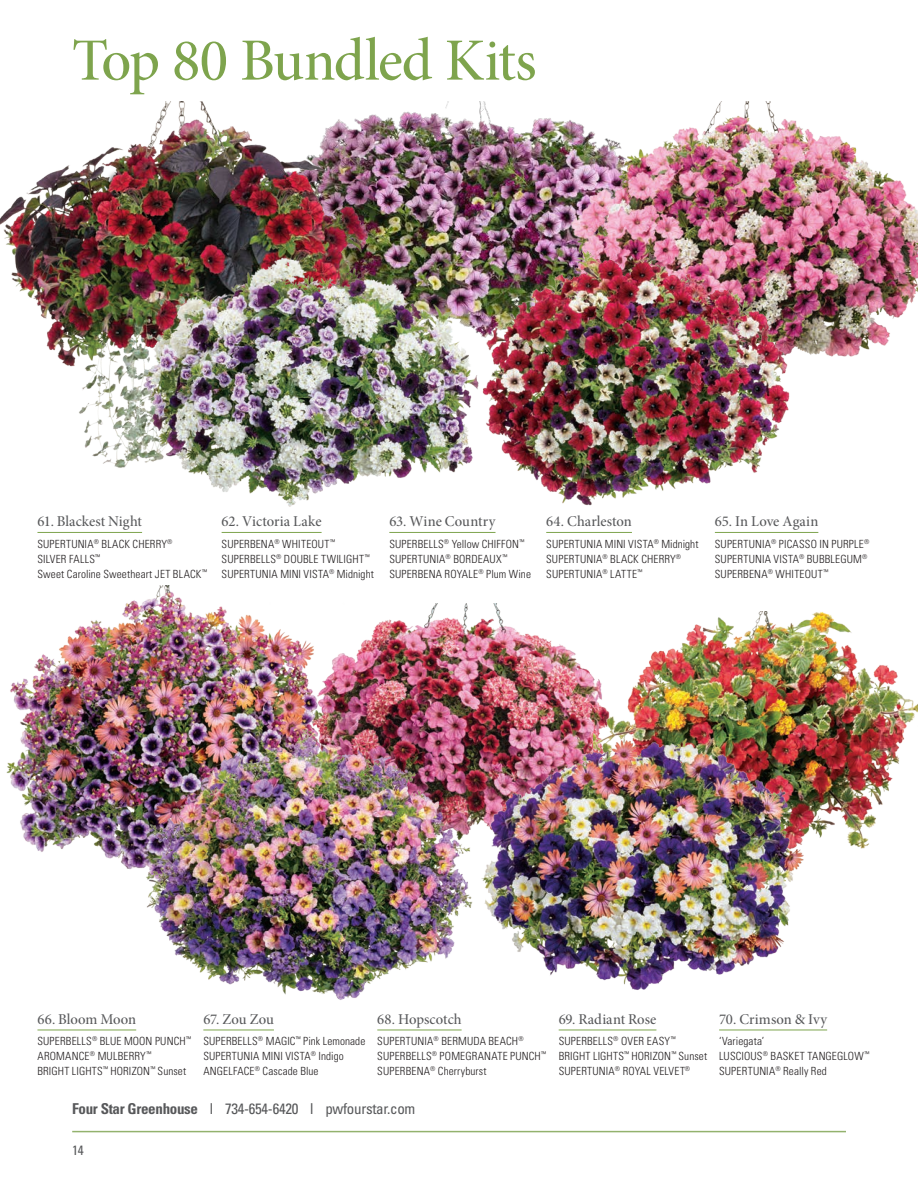
<style>
.page{position:relative;width:918px;height:1188px;background:#fff}
.page>*{position:absolute;margin:0;border:0;box-sizing:border-box;transform-origin:0 0}
.t1{font:60px "Minion Pro Medium Subh";letter-spacing:-.025em;color:#7ea44d}
.t2{font:15px "Minion Pro Medium Subh";color:#57585a}
.t3{font:condensed 15px "Univers LT Std";letter-spacing:-.02em;color:#57585a}
.t4{font:condensed 13.5px "Univers LT Std";color:#57585a}
.t5{font:300 condensed 11.25px/15px "Univers LT Std";letter-spacing:.015em;color:#231f20}
.s1{font-weight:700}
</style>
<div class="page">
<hr style="left:72px;top:1131px;width:774px;height:1px;background:#93b26d">
<img style="left:371px;top:102px;width:194px;height:152px">
<img style="left:565px;top:102px;width:350px;height:255px">
<img style="left:0;top:102px;width:371px;height:366px">
<hr style="left:37px;top:532px;width:105px;height:1px;background:#7ea44d">
<hr style="left:222px;top:532px;width:100px;height:1px;background:#7ea44d">
<hr style="left:389px;top:532px;width:106px;height:1px;background:#7ea44d">
<hr style="left:546px;top:532px;width:86px;height:1px;background:#7ea44d">
<hr style="left:715px;top:532px;width:103px;height:1px;background:#7ea44d">
<hr style="left:37px;top:1030px;width:99px;height:1px;background:#7ea44d">
<hr style="left:203px;top:1030px;width:71px;height:1px;background:#7ea44d">
<hr style="left:377px;top:1030px;width:85px;height:1px;background:#7ea44d">
<hr style="left:559px;top:1030px;width:97px;height:1px;background:#7ea44d">
<hr style="left:719px;top:1030px;width:108px;height:1px;background:#7ea44d">
<img style="left:143px;top:254px;width:337px;height:253px">
<img style="left:480px;top:243px;width:311px;height:263px">
<img style="left:323px;top:604px;width:271px;height:221px">
<img style="left:594px;top:611px;width:322px;height:238px">
<img style="left:6px;top:585px;width:317px;height:284px">
<img style="left:139px;top:726px;width:337px;height:274px">
<img style="left:480px;top:736px;width:328px;height:254px">
<img style="left:915px;top:208px;width:3px;height:86px">
<img style="left:916px;top:704px;width:2px;height:9px">
<h1 class="t1" style="left:72px;top:22px;width:466px">Top 80 Bundled Kits</h1>
<h2 class="t2" style="left:37px;top:512px;width:106px">61. Blackest Night</h2>
<p class="t5" style="left:37px;top:536px;width:171px">SUPERTUNIA<sup>®</sup> BLACK CHERRY<sup>®<br></sup>SILVER FALLS<sup>™<br></sup>Sweet Caroline Sweetheart JET BLACK<sup>™</sup></p>
<h2 class="t2" style="left:222px;top:512px;width:101px">62. Victoria Lake</h2>
<p class="t5" style="left:222px;top:536px;width:154px">SUPERBENA<sup>®</sup> WHITEOUT<sup>™<br></sup>SUPERBELLS<sup>®</sup> DOUBLE TWILIGHT<sup>™<br></sup>SUPERTUNIA MINI VISTA<sup>®</sup> Midnight</p>
<h2 class="t2" style="left:389px;top:512px;width:108px">63. Wine Country</h2>
<p class="t5" style="left:389px;top:536px;width:143px">SUPERBELLS<sup>®</sup> Yellow CHIFFON<sup>™<br></sup>SUPERTUNIA<sup>®</sup> BORDEAUX<sup>™<br></sup>SUPERBENA ROYALE<sup>®</sup> Plum Wine</p>
<h2 class="t2" style="left:546px;top:512px;width:87px">64. Charleston</h2>
<p class="t5" style="left:546px;top:536px;width:154px">SUPERTUNIA MINI VISTA<sup>®</sup> Midnight<br>SUPERTUNIA<sup>®</sup> BLACK CHERRY<sup>®<br></sup>SUPERTUNIA<sup>®</sup> LATTE<sup>™</sup></p>
<h2 class="t2" style="left:715px;top:512px;width:105px">65. In Love Again</h2>
<p class="t5" style="left:715px;top:536px;width:156px">SUPERTUNIA<sup>®</sup> PICASSO IN PURPLE<sup>®<br></sup>SUPERTUNIA VISTA<sup>®</sup> BUBBLEGUM<sup>®<br></sup>SUPERBENA<sup>®</sup> WHITEOUT<sup>™</sup></p>
<h2 class="t2" style="left:37px;top:1009px;width:100px">66. Bloom Moon</h2>
<p class="t5" style="left:37px;top:1034px;width:155px">SUPERBELLS<sup>®</sup> BLUE MOON PUNCH<sup>™<br></sup>AROMANCE<sup>®</sup> MULBERRY<sup>™<br></sup>BRIGHT LIGHTS<sup>™</sup> HORIZON<sup>™</sup> Sunset</p>
<h2 class="t2" style="left:203px;top:1009px;width:72px">67. Zou Zou</h2>
<p class="t5" style="left:203px;top:1034px;width:164px">SUPERBELLS<sup>®</sup> MAGIC<sup>™</sup> Pink Lemonade<br>SUPERTUNIA MINI VISTA<sup>®</sup> Indigo<br>ANGELFACE<sup>®</sup> Cascade Blue</p>
<h2 class="t2" style="left:377px;top:1009px;width:86px">68. Hopscotch</h2>
<p class="t5" style="left:377px;top:1034px;width:170px">SUPERTUNIA<sup>®</sup> BERMUDA BEACH<sup>®<br></sup>SUPERBELLS<sup>®</sup> POMEGRANATE PUNCH<sup>™<br></sup>SUPERBENA<sup>®</sup> Cherryburst</p>
<h2 class="t3" style="left:72px;top:1099px;width:345px"><span class="s1">Four Star Greenhouse</span> l 734-654-6420 l pwfourstar.com</h2>
<p class="t4" style="left:72px;top:1141px;width:13px">14</p>
<h2 class="t2" style="left:559px;top:1009px;width:99px">69. Radiant Rose</h2>
<p class="t5" style="left:559px;top:1034px;width:150px">SUPERBELLS<sup>®</sup> OVER EASY<sup>™<br></sup>BRIGHT LIGHTS<sup>™</sup> HORIZON<sup>™</sup> Sunset<br>SUPERTUNIA<sup>®</sup> ROYAL VELVET<sup>®</sup></p>
<h2 class="t2" style="left:719px;top:1009px;width:110px">70. Crimson &amp; Ivy</h2>
<p class="t5" style="left:719px;top:1034px;width:151px">‘Variegata’<br>LUSCIOUS<sup>®</sup> BASKET TANGEGLOW<sup>™<br></sup>SUPERTUNIA<sup>®</sup> Really Red</p>
</div>
